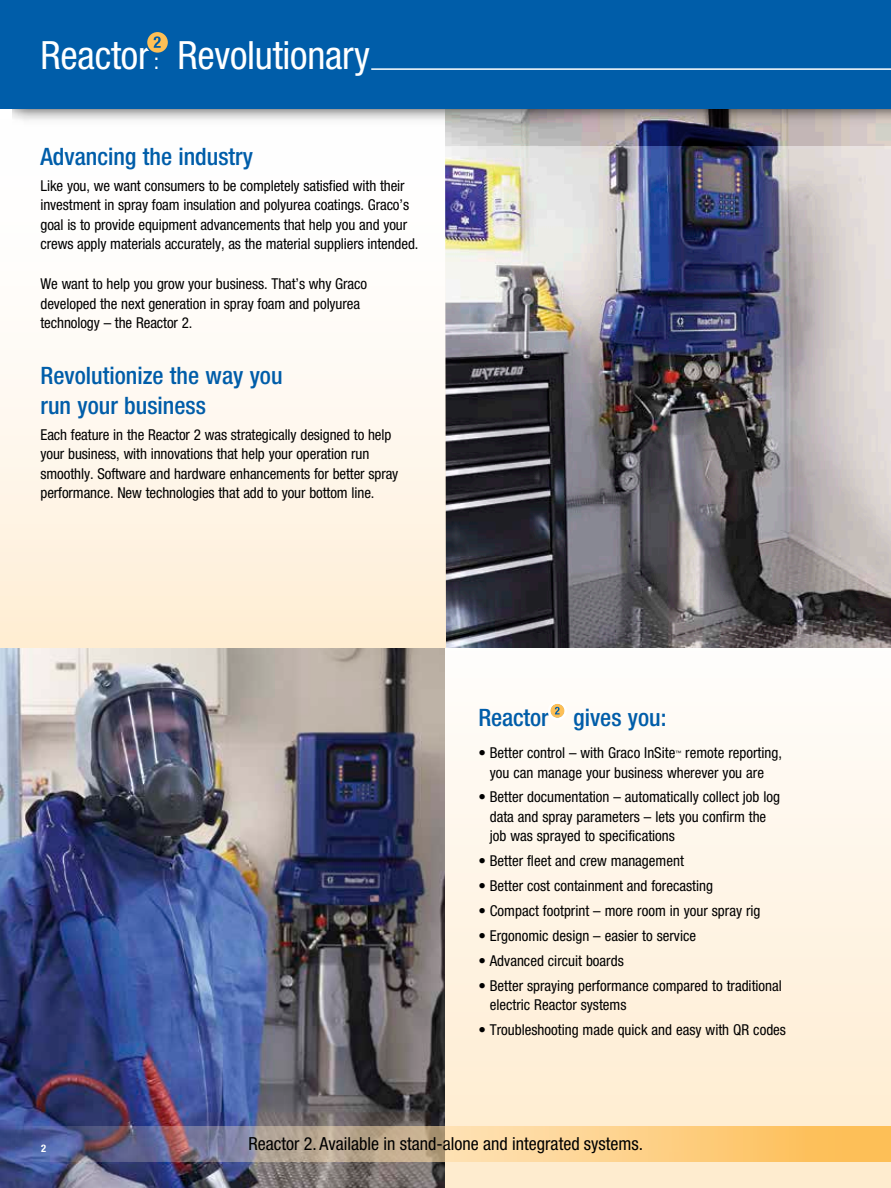
<style>
.page{position:relative;width:891px;height:1188px;background:#fff}
.page>*{position:absolute;margin:0;border:0;box-sizing:border-box;transform-origin:0 0}
.t1{font:condensed 39px "Helvetica Neue LT Std";letter-spacing:-.005em;color:#fff}
.t2{font:500 condensed 24px/30px "Helvetica Neue LT Std";color:#005da9}
.t3{font:condensed 18px "Helvetica Neue LT Std";color:#000}
.t4{font:condensed 15px/19.5px "Helvetica Neue LT Std";letter-spacing:-.005em;color:#000}
.t5{font:700 condensed 10.5px "Helvetica Neue LT Std";color:#fff}
.t6{font:condensed 6px "Helvetica Neue LT Std";color:#000}
.s1{font-size:22.5px}
</style>
<div class="page">
<img style="left:446px;top:146px;width:445px;height:502px">
<img style="left:0;top:648px;width:446px;height:540px">
<img style="left:446px;top:109px;width:445px;height:37px">
<div style="left:0;top:0;width:891px;height:109px;background:#005da9"></div>
<div style="left:446px;top:648px;width:445px;height:540px;background:linear-gradient(to bottom,#fffdfc,#ffebcb)"></div>
<svg style="left:0;top:1127px;width:891px;height:35px;background:#c4a888"></svg>
<div style="left:0;top:108px;width:446px;height:540px;background:linear-gradient(to bottom,#fbfeff,#fff1da)"></div>
<div style="left:548px;top:701px;width:19px;height:19px;border:3px solid #fff;border-radius:50%"></div>
<svg style="left:551px;top:704px;width:13px;height:14px"></svg>
<svg style="left:147px;top:32px;width:21px;height:21px"></svg>
<hr style="left:371px;top:68px;width:520px;height:2px;background:#fff">
<h1 class="t1" style="left:40px;top:33px;width:331px">Reactor <span class="s1">:</span> Revolutionary</h1>
<h2 class="t2" style="left:40px;top:141px;width:214px">Advancing the industry</h2>
<p class="t4" style="left:40px;top:176px;width:380px">Like you, we want consumers to be completely satisfied with their investment in spray foam insulation and polyurea coatings. Graco’s goal is to provide equipment advancements that help you and your crews apply materials accurately, as the material suppliers intended.</p>
<p class="t4" style="left:40px;top:274px;width:328px">We want to help you grow your business. That’s why Graco developed the next generation in spray foam and polyurea technology – the Reactor 2.</p>
<h2 class="t2" style="left:40px;top:360px;width:244px">Revolutionize the way you run your business</h2>
<p class="t4" style="left:40px;top:425px;width:359px">Each feature in the Reactor 2 was strategically designed to help your business, with innovations that help your operation run smoothly. Software and hardware enhancements for better spray performance. New technologies that add to your bottom line.</p>
<h2 class="t2" style="left:478px;top:703px;width:190px">Reactor gives you:</h2>
<p class="t4" style="left:478px;top:743px;width:199px">• Better control – with Graco InSite</p>
<p class="t6" style="left:675px;top:749px;width:7px">™</p>
<p class="t4" style="left:490px;top:743px;width:294px;text-indent:195px">remote reporting, you can manage your business wherever you are</p>
<p class="t4" style="left:490px;top:787px;width:292px;text-indent:-11px">• Better documentation – automatically collect job log data and spray parameters – lets you confirm the job was sprayed to specifications</p>
<p class="t4" style="left:478px;top:851px;width:207px">• Better fleet and crew management</p>
<p class="t4" style="left:478px;top:876px;width:236px">• Better cost containment and forecasting</p>
<p class="t4" style="left:478px;top:901px;width:284px">• Compact footprint – more room in your spray rig</p>
<p class="t4" style="left:478px;top:926px;width:219px">• Ergonomic design – easier to service</p>
<p class="t4" style="left:478px;top:951px;width:147px">• Advanced circuit boards</p>
<p class="t4" style="left:490px;top:976px;width:294px;text-indent:-11px">• Better spraying performance compared to traditional electric Reactor systems</p>
<p class="t4" style="left:478px;top:1020px;width:309px">• Troubleshooting made quick and easy with QR codes</p>
<p class="t5" style="left:41px;top:1142px;width:7px">2</p>
<p class="t3" style="left:248px;top:1133px;width:396px">Reactor 2. Available in stand-alone and integrated systems.</p>
</div>
